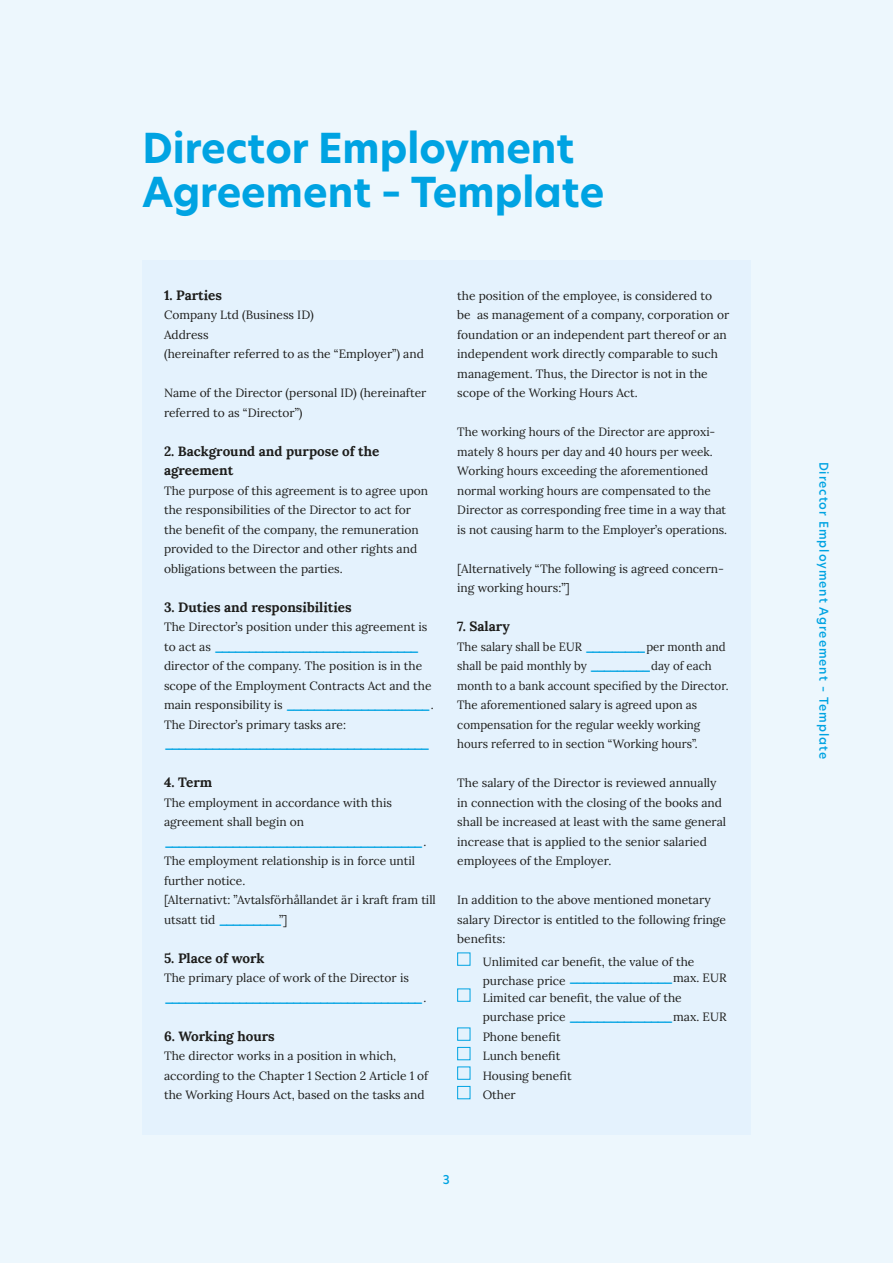
<style>
.page{position:relative;width:893px;height:1263px;background:#edf7fd}
.page>*{position:absolute;margin:0;border:0;box-sizing:border-box;transform-origin:0 0}
.lukuotsikko{font:700 40.5px/43.5px "Hero New";color:#00a3e2}
._1_ots{font:700 13.5px/19.5px "Lora";color:#1d1d1b}
._1_leipis{font:12px/19.5px "Lora";color:#1d1d1b}
._1_leipis-2{font:12px/19.5px "Lora";color:#1d1d1b;scale:.96 1}
._1_leipis-3{font:700 12px/19.5px "Lora";color:#00a3e2}
.t1{font:500 12px "Hero New";letter-spacing:.08em;color:#00a3e2}
.s1{font-weight:700;color:#00a3e2}
.s2{font-weight:400;color:#1d1d1b}
</style>
<div class="page">
<div style="left:142px;top:261px;width:608px;height:874px;background:#e4f2fd"></div>
<div style="left:457px;top:952px;width:13px;height:14px;border:1px solid #00a3e2"></div>
<div style="left:457px;top:988px;width:13px;height:14px;border:1px solid #00a3e2"></div>
<div style="left:457px;top:1027px;width:13px;height:14px;border:1px solid #00a3e2"></div>
<div style="left:457px;top:1047px;width:13px;height:13px;border:1px solid #00a3e2"></div>
<div style="left:457px;top:1066px;width:13px;height:14px;border:1px solid #00a3e2"></div>
<div style="left:457px;top:1086px;width:13px;height:13px;border:1px solid #00a3e2"></div>
<p class="lukuotsikko" style="left:142px;top:126px;width:463px">Director Employment<br>Agreement – Template</p>
<h2 class="_1_ots" style="left:164px;top:284px;width:60px">1. Parties</h2>
<p class="_1_leipis" style="left:164px;top:304px;width:151px">Company Ltd (Business ID)</p>
<p class="_1_leipis" style="left:164px;top:324px;width:46px">Address</p>
<p class="_1_leipis" style="left:164px;top:343px;width:261px">(hereinafter referred to as the “Employer”) and</p>
<p class="_1_leipis" style="left:164px;top:382px;width:264px">Name of the Director (personal ID) (hereinafter referred to as “Director”)</p>
<h2 class="_1_ots" style="left:164px;top:440px;width:217px">2. Background and purpose of the agreement</h2>
<p class="_1_leipis" style="left:164px;top:480px;width:266px">The purpose of this agreement is to agree upon the responsibilities of the Director to act for the benefit of the company, the remuneration provided to the Director and other rights and obligations between the parties.</p>
<h2 class="_1_ots" style="left:164px;top:596px;width:189px">3. Duties and responsibilities</h2>
<p class="_1_leipis" style="left:164px;top:616px;width:271px">The Director’s position under this agreement is t o a c t a s <span class="s1">______________________________ </span>director of the company. The position is in the scope of the Employment Contracts Act and the m a i n r e s p o n s i b i l i t y i s <span class="s1">_____________________</span> .</p>
<p class="_1_leipis" style="left:164px;top:714px;width:184px">The Director’s primary tasks are:</p>
<p class="_1_leipis-3" style="left:164px;top:733px;width:268px">_______________________________________</p>
<h2 class="_1_ots" style="left:164px;top:771px;width:50px">4. Term</h2>
<p class="_1_leipis" style="left:164px;top:792px;width:229px">The employment in accordance with this agreement shall begin on</p>
<p class="_1_leipis-3" style="left:164px;top:830px;width:264px">______________________________________ <span class="s2">.</span></p>
<p class="_1_leipis" style="left:164px;top:850px;width:253px">The employment relationship is in force until further notice.</p>
<p class="_1_leipis" style="left:164px;top:889px;width:273px">[Alternativt: ”Avtalsförhållandet är i kraft fram till utsatt tid <span class="s1">_________</span> ”]</p>
<h2 class="_1_ots" style="left:164px;top:947px;width:102px">5. Place of work</h2>
<p class="_1_leipis-3" style="left:164px;top:967px;width:264px"><span class="s2">The primary place of work of the Director is </span>______________________________________ <span class="s2">.</span></p>
<h2 class="_1_ots" style="left:164px;top:1025px;width:112px">6. Working hours</h2>
<p class="_1_leipis" style="left:164px;top:1045px;width:266px">The director works in a position in which, according to the Chapter 1 Section 2 Article 1 of the Working Hours Act, based on the tasks and</p>
<p class="_1_leipis" style="left:457px;top:285px;width:273px">the position of the employee, is considered to<br>be as management of a company, corporation or foundation or an independent part thereof or an independent work directly comparable to such management. Thus, the Director is not in the scope of the Working Hours Act.</p>
<p class="_1_leipis" style="left:457px;top:421px;width:271px">The working hours of the Director are approxi&shy;mately 8 hours per day and 40 hours per week.<br>Working hours exceeding the aforementioned normal working hours are compensated to the Director as corresponding free time in a way that is not causing harm to the Employer’s operations.</p>
<p class="_1_leipis" style="left:457px;top:558px;width:268px">[Alternatively “The following is agreed concern&shy;ing working hours:”]</p>
<h2 class="_1_ots" style="left:457px;top:615px;width:54px">7. Salary</h2>
<p class="_1_leipis-2" style="left:457px;top:636px;width:284px">The salary shall be EUR <span class="s1">_________</span> per month and shall be paid monthly by <span class="s1">_________</span> day of each month to a bank account specified by the Director.<br>The aforementioned salary is agreed upon as compensation for the regular weekly working hours referred to in section “Working hours”.</p>
<p class="_1_leipis" style="left:457px;top:772px;width:270px">The salary of the Director is reviewed annually in connection with the closing of the books and shall be increased at least with the same general increase that is applied to the senior salaried employees of the Employer.</p>
<p class="_1_leipis" style="left:457px;top:889px;width:270px">In addition to the above mentioned monetary salary Director is entitled to the following fringe benefits:</p>
<p class="_1_leipis" style="left:483px;top:951px;width:245px">Unlimited car benefit, the value of the purchase price <sup>_______________</sup> max. EUR</p>
<p class="_1_leipis" style="left:483px;top:987px;width:245px">Limited car benefit, the value of the purchase price <span class="s1">_______________</span> max. EUR</p>
<p class="_1_leipis" style="left:483px;top:1026px;width:79px">Phone benefit</p>
<p class="_1_leipis" style="left:483px;top:1045px;width:79px">Lunch benefit</p>
<p class="_1_leipis" style="left:483px;top:1065px;width:90px">Housing benefit</p>
<p class="_1_leipis" style="left:483px;top:1084px;width:35px">Other</p>
<p class="t1" style="left:443px;top:1172px;width:9px">3</p>
<p class="t1" style="left:832px;top:462px;width:299px;rotate:90deg">Director Employment Agreement – Template</p>
</div>
